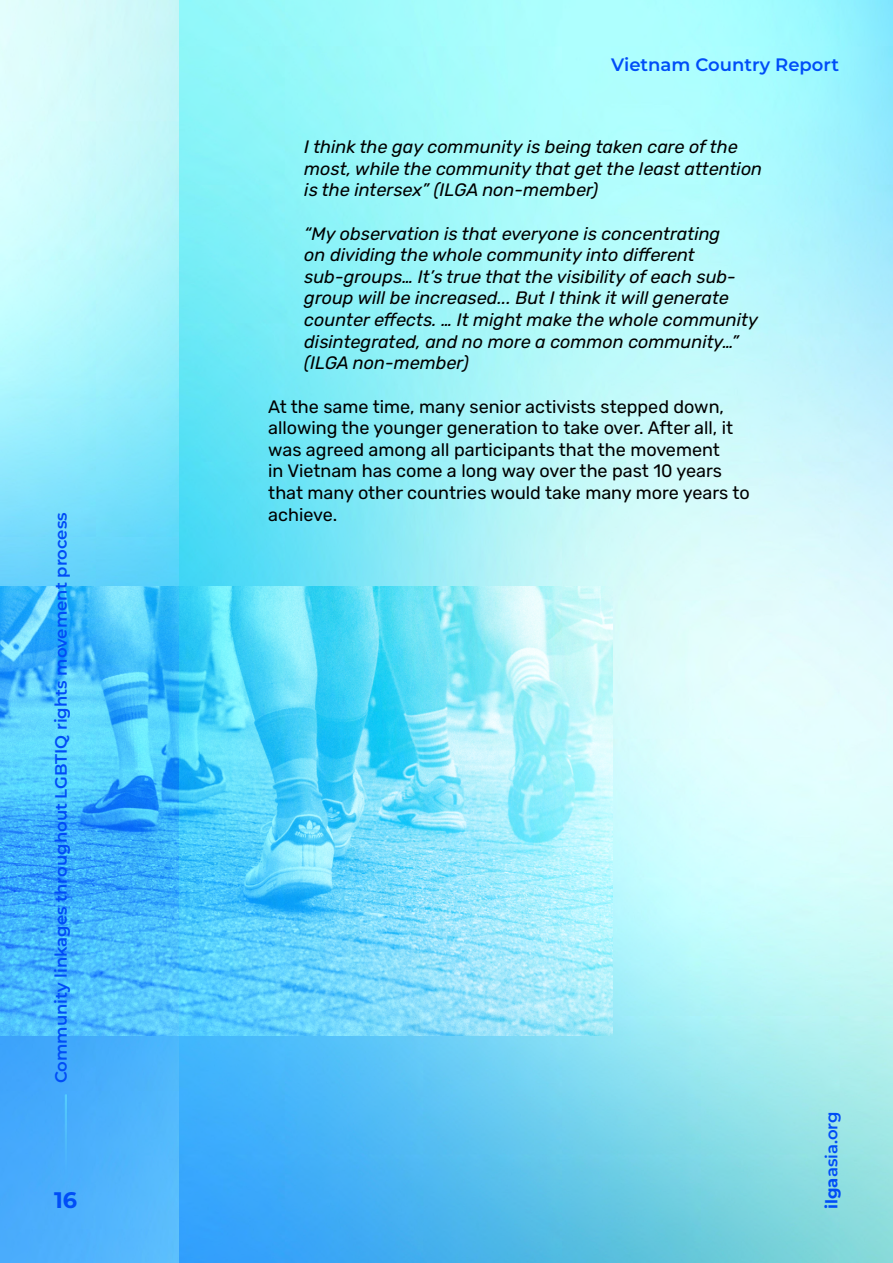
<style>
.page{position:relative;width:893px;height:1263px;background:#fff}
.page>*{position:absolute;margin:0;border:0;box-sizing:border-box;transform-origin:0 0}
.t1{font:700 22.5px "Montserrat";color:#004df7}
.t2{font:italic 18px/21.6px "Rubik";color:#000}
.t3{font:18px/21.6px "Rubik";color:#000}
.t4{font:600 18px "Montserrat";color:#004df7}
.t5{font:600 16.5px "Montserrat";color:#004df7}
.s1{font-weight:700}
</style>
<div class="page">
<img style="left:179px;top:0;width:714px;height:1263px">
<img style="left:0;top:0;width:179px;height:1263px">
<img style="left:0;top:586px;width:612px;height:449px">
<img style="left:59px;top:1091px;width:13px;height:88px">
<p class="t5" style="left:49px;top:1083px;width:572px;rotate:-90deg">Community linkages throughout LGBTIQ rights movement process</p>
<p class="t1" style="left:54px;top:1184px;width:25px">16</p>
<p class="t4" style="left:611px;top:52px;width:229px">Vietnam Country Report</p>
<p class="t2" style="left:304px;top:137px;width:459px">I think the gay community is being taken care of the most, while the community that get the least attention is the intersex” (ILGA non-member)</p>
<p class="t2" style="left:304px;top:223px;width:455px">“My observation is that everyone is concentrating<br>on dividing the whole community into different sub-groups… It’s true that the visibility of each sub&shy;group will be increased... But I think it will generate counter effects. … It might make the whole community disintegrated, and no more a common community…” (ILGA non-member)</p>
<p class="t3" style="left:268px;top:396px;width:483px">At the same time, many senior activists stepped down, allowing the younger generation to take over. After all, it was agreed among all participants that the movement<br>in Vietnam has come a long way over the past 10 years that many other countries would take many more years to achieve.</p>
<p class="t5" style="left:820px;top:1209px;width:99px;rotate:-90deg"><span class="s1">ilga</span>asia.org</p>
</div>
